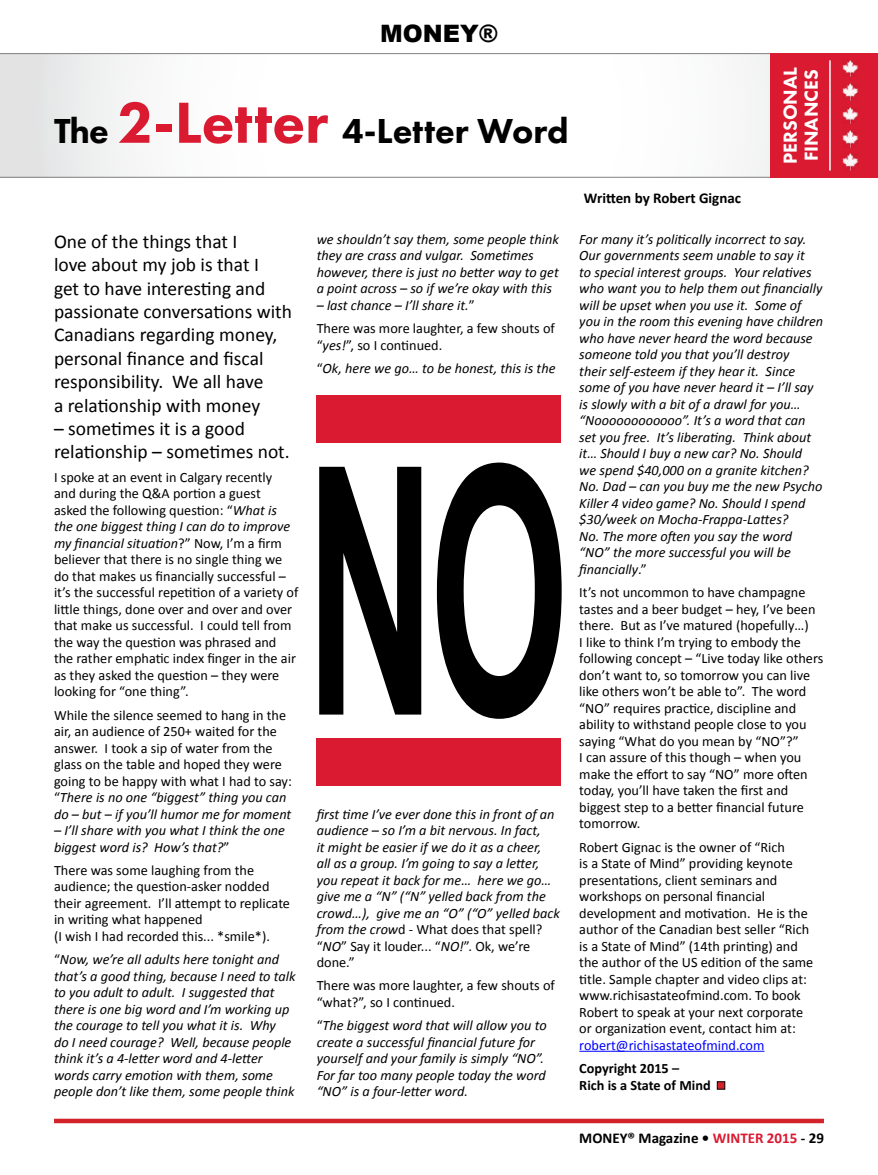
<style>
.page{position:relative;width:878px;height:1175px;background:#fff}
.page>*{position:absolute;margin:0;border:0;box-sizing:border-box;transform-origin:0 0}
.t1{font:700 346.05px "Arial Narrow";color:#000;scale:.63 1}
.t2{font:800 36px "Futura PT";color:#000}
.t3{font:900 24px "Arial";color:#000}
.t4{font:19.5px/23.4px "Calibri";color:#000}
.t5{font:800 19.5px/21px "Futura PT";color:#fff}
.t6{font:700 15px "Calibri";color:#000}
.t7{font:14.25px/16.5px "Calibri";color:#000}
.t8{font:italic 14.25px/16.5px "Calibri";color:#000}
.t9{font:700 14.25px/16.5px "Calibri";color:#000}
.t10{font:14.25px "Calibri";color:#00f}
.s1{font-size:60px;color:#da1a31}
.s2{font-style:italic}
.s3{font-style:normal}
.s4{color:#da1a31}
</style>
<div class="page">
<div style="left:54px;top:1118px;width:770px;height:5px;background:#d2232a"></div>
<svg style="left:0;top:53px;width:770px;height:124px"></svg>
<div style="left:770px;top:53px;width:108px;height:124px;background:#da1a31"></div>
<hr style="left:829px;top:60px;width:1px;height:110px;background:#fff">
<img style="left:842px;top:60px;width:16px;height:17px">
<img style="left:842px;top:84px;width:16px;height:16px">
<img style="left:842px;top:107px;width:16px;height:17px">
<img style="left:842px;top:130px;width:16px;height:17px">
<img style="left:842px;top:154px;width:16px;height:16px">
<hr style="left:579px;top:1050px;width:185px;height:1px;background:#00f">
<div style="left:717px;top:1081px;width:8px;height:8px;background:#d2232a;border:1px solid #000"></div>
<div style="left:316px;top:395px;width:245px;height:47px;background:#da1a31"></div>
<div style="left:316px;top:738px;width:245px;height:47px;background:#da1a31"></div>
<h3 class="t3" style="left:380px;top:16px;width:119px">MONEY®</h3>
<h2 class="t2" style="left:54px;top:108px;width:516px">The <span class="s1">2-Letter</span> 4-Letter Word</h2>
<h3 class="t5" style="left:779px;top:164px;width:98px;rotate:-90deg">PERSONAL<br>FINANCES</h3>
<h3 class="t4" style="left:54px;top:229px;width:239px">One of the things that I<br>love about my job is that I<br>get to have interesting and passionate conversations with<br>Canadians regarding money, personal finance and fiscal responsibility. We all have<br>a relationship with money</h3>
<h3 class="t4" style="left:54px;top:416px;width:237px">– sometimes it is a good relationship – sometimes not.</h3>
<p class="t7" style="left:54px;top:468px;width:246px">I spoke at an event in Calgary recently<br>and during the Q&amp;A portion a guest<br>asked the following question: “<span class="s2">What is the one biggest thing I can do to improve my financial situation</span>?” Now, I’m a firm believer that there is no single thing we do that makes us financially successful – it’s the successful repetition of a variety of little things, done over and over and over that make us successful. I could tell from the way the question was phrased and the rather emphatic index finger in the air as they asked the question – they were looking for “one thing”.</p>
<p class="t7" style="left:54px;top:706px;width:239px">While the silence seemed to hang in the air, an audience of 250+ waited for the answer. I took a sip of water from the glass on the table and hoped they were going to be happy with what I had to say: “<span class="s2">There is no one “biggest” thing you can do – but – if you’ll humor me for moment</span></p>
<p class="t8" style="left:54px;top:821px;width:232px">– I’ll share with you what I think the one biggest word is? How’s that?<span class="s3">”</span></p>
<p class="t7" style="left:54px;top:861px;width:237px">There was some laughing from the audience; the question-asker nodded their agreement. I’ll attempt to replicate in writing what happened<br>(I wish I had recorded this... *smile*).</p>
<p class="t8" style="left:54px;top:950px;width:243px"><span class="s3">“</span>Now, we’re all adults here tonight and that’s a good thing, because I need to talk to you adult to adult. I suggested that there is one big word and I’m working up the courage to tell you what it is. Why<br>do I need courage? Well, because people think it’s a 4-letter word and 4-letter words carry emotion with them, some people don’t like them, some people think</p>
<p class="t8" style="left:316px;top:230px;width:244px">we shouldn’t say them, some people think they are crass and vulgar. Sometimes however, there is just no better way to get a point across – so if we’re okay with this</p>
<p class="t7" style="left:316px;top:293px;width:240px;line-height:23.2px"><span class="s2">– last chance – I’ll share it.</span>”<br>There was more laughter, a few shouts of</p>
<p class="t8" style="left:316px;top:333px;width:240px;line-height:23.2px"><span class="s3">“</span>yes!<span class="s3">”, so I continued.<br>“</span>Ok, here we go… to be honest, this is the</p>
<h1 class="t1" style="left:306px;top:331px;width:419px">NO</h1>
<p class="t8" style="left:316px;top:805px;width:245px">first time I’ve ever done this in front of an audience – so I’m a bit nervous. In fact,<br>it might be easier if we do it as a cheer,<br>all as a group. I’m going to say a letter, you repeat it back for me… here we go… give me a “N” (“N” yelled back from the crowd…), give me an “O” (“O” yelled back from the crow<span class="s3">d - What does that spell? “</span>NO<span class="s3">” Say it louder... “</span>NO!<span class="s3">”. Ok, we’re done.”</span></p>
<p class="t7" style="left:316px;top:976px;width:240px">There was more laughter, a few shouts of “what?”, so I continued.</p>
<p class="t8" style="left:316px;top:1016px;width:231px"><span class="s3">“</span>The biggest word that will allow you to create a successful financial future for yourself and your family is simply “NO”.<br>For far too many people today the word “NO” is a four-letter word.</p>
<p class="t6" style="left:584px;top:189px;width:159px">Written by Robert Gignac</p>
<p class="t8" style="left:579px;top:230px;width:245px">For many it’s politically incorrect to say.<br>Our governments seem unable to say it<br>to special interest groups. Your relatives who want you to help them out financially will be upset when you use it. Some of you in the room this evening have children who have never heard the word because someone told you that you’ll destroy<br>their self-esteem if they hear it. Since some of you have never heard it – I’ll say is slowly with a bit of a drawl for you… “Noooooooooooo”. It’s a word that can set you free. It’s liberating. Think about it… Should I buy a new car? No. Should<br>we spend $40,000 on a granite kitchen?<br>No. Dad – can you buy me the new Psycho Killer 4 video game? No. Should I spend $30/week on Mocha-Frappa-Lattes?<br>No. The more often you say the word “NO” the more successful you will be financially<span class="s3">.”</span></p>
<p class="t7" style="left:579px;top:583px;width:245px">It’s not uncommon to have champagne tastes and a beer budget – hey, I’ve been there. But as I’ve matured (hopefully…)<br>I like to think I’m trying to embody the following concept – “Live today like others don’t want to, so tomorrow you can live like others won’t be able to”. The word “NO” requires practice, discipline and ability to withstand people close to you saying “What do you mean by “NO”?”<br>I can assure of this though – when you make the effort to say “NO” more often today, you’ll have taken the first and biggest step to a better financial future tomorrow.</p>
<p class="t7" style="left:579px;top:838px;width:235px">Robert Gignac is the owner of “Rich<br>is a State of Mind” providing keynote presentations, client seminars and workshops on personal financial development and motivation. He is the author of the Canadian best seller “Rich is a State of Mind” (14th printing) and the author of the US edition of the same title. Sample chapter and video clips at: www.richisastateofmind.com. To book Robert to speak at your next corporate or organization event, contact him at:</p>
<p class="t10" style="left:579px;top:1036px;width:187px">robert@richisastateofmind.com</p>
<p class="t9" style="left:579px;top:1059px;width:133px">Copyright 2015 –<br>Rich is a State of Mind</p>
<p class="t6" style="left:579px;top:1129px;width:246px">MONEY® Magazine • <span class="s4">WINTER 2015</span> - 29</p>
</div>
